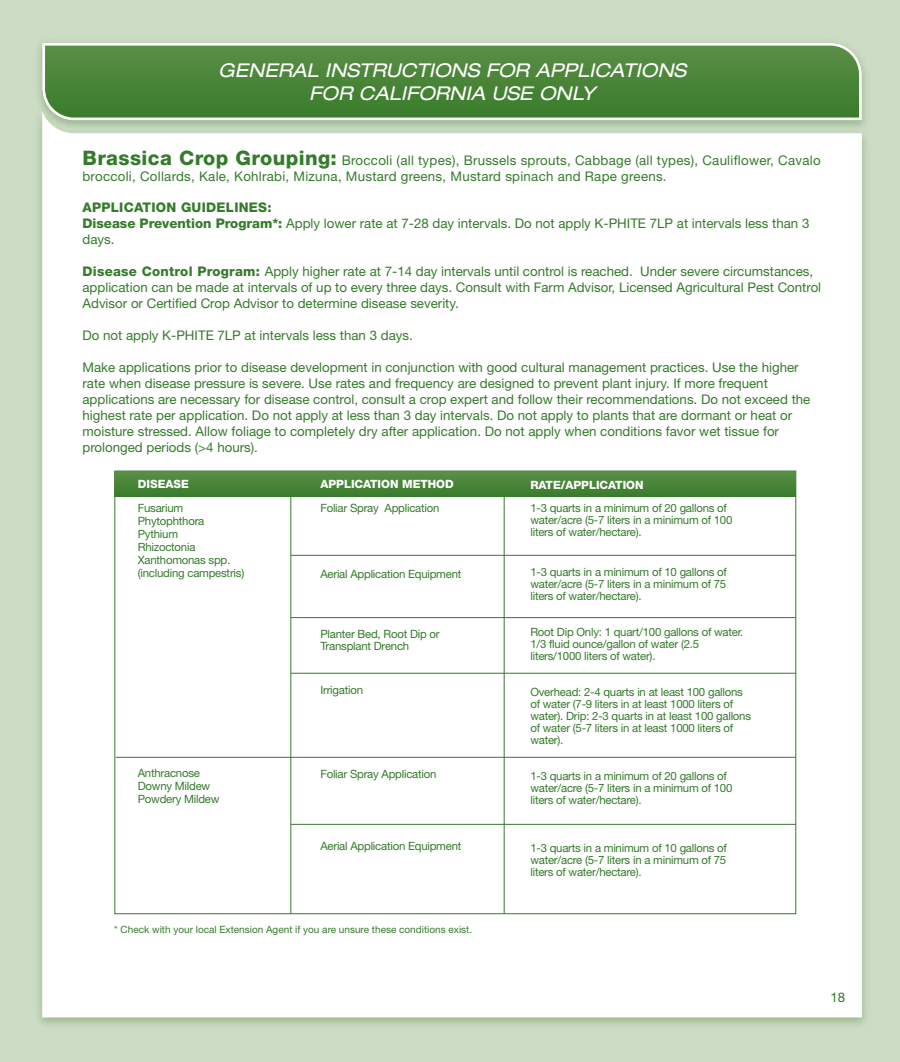
<style>
.page{position:relative;width:900px;height:1062px;background:#ccdcc5}
.page>*{position:absolute;margin:0;border:0;box-sizing:border-box;transform-origin:0 0}
.t1{font:italic expanded 19px/22.8px "Helvetica Neue";color:#fff;text-align:center}
.t2{font:13.4px/16px "Helvetica Neue";color:#357b2b}
.t3{font:13.4px/16px "Helvetica Neue";letter-spacing:.02em;color:#357b2b}
.t4{font:11.4px/12px "Helvetica Neue";letter-spacing:-.02em;color:#357b2b}
.t5{font:800 11.4px "Helvetica Neue";color:#fff}
.t6{font:10px "Helvetica Neue";color:#357b2b}
.s1{font-weight:800;font-size:20px}
.s2{font-weight:800}
</style>
<div class="page">
<svg style="left:42px;top:43px;width:820px;height:61px;background:#558c44"></svg>
<img style="left:36px;top:104px;width:833px;height:921px">
<div style="left:42px;top:111px;width:820px;height:906px;background:#fff"></div>
<hr style="left:290px;top:471px;width:1px;height:443px;background:#357b2b">
<hr style="left:504px;top:471px;width:1px;height:443px;background:#357b2b">
<hr style="left:291px;top:673px;width:505px;height:1px;background:#357b2b">
<hr style="left:116px;top:757px;width:680px;height:1px;background:#357b2b">
<hr style="left:291px;top:824px;width:505px;height:1px;background:#357b2b">
<hr style="left:291px;top:555px;width:505px;height:1px;background:#357b2b">
<hr style="left:291px;top:617px;width:505px;height:1px;background:#357b2b">
<div style="left:115px;top:471px;width:681px;height:26px;background:linear-gradient(to bottom,#5b8f46,#3a7c2c)"></div>
<h1 class="t1" style="left:218px;top:59px;width:470px">GENERAL INSTRUCTIONS FOR APPLICATIONS<br>FOR CALIFORNIA USE ONLY</h1>
<p class="t3" style="left:82px;top:152px;width:740px"><span class="s1">Brassica Crop Grouping:</span> Broccoli (all types), Brussels sprouts, Cabbage (all types), Cauliflower, Cavalo broccoli, Collards, Kale, Kohlrabi, Mizuna, Mustard greens, Mustard spinach and Rape greens.</p>
<p class="t2" style="left:82px;top:199px;width:728px"><span class="s2">APPLICATION GUIDELINES:<br>Disease Prevention Program*:</span> Apply lower rate at 7-28 day intervals. Do not apply K-PHITE 7LP at intervals less than 3 days.</p>
<p class="t2" style="left:82px;top:263px;width:740px"><span class="s2">Disease Control Program:</span> Apply higher rate at 7-14 day intervals until control is reached. Under severe circumstances, application can be made at intervals of up to every three days. Consult with Farm Advisor, Licensed Agricultural Pest Control<br>Advisor or Certified Crop Advisor to determine disease severity.</p>
<p class="t2" style="left:82px;top:327px;width:332px">Do not apply K-PHITE 7LP at intervals less than 3 days.</p>
<p class="t2" style="left:82px;top:359px;width:729px">Make applications prior to disease development in conjunction with good cultural management practices. Use the higher rate when disease pressure is severe. Use rates and frequency are designed to prevent plant injury. If more frequent applications are necessary for disease control, consult a crop expert and follow their recommendations. Do not exceed the highest rate per application. Do not apply at less than 3 day intervals. Do not apply to plants that are dormant or heat or moisture stressed. Allow foliage to completely dry after application. Do not apply when conditions favor wet tissue for prolonged periods (&gt;4 hours).</p>
<p class="t5" style="left:138px;top:477px;width:53px">DISEASE</p>
<p class="t5" style="left:320px;top:477px;width:135px">APPLICATION METHOD</p>
<p class="t5" style="left:530px;top:478px;width:115px">RATE/APPLICATION</p>
<p class="t4" style="left:138px;top:502px;width:108px;line-height:13px">Fusarium<br>Phytophthora<br>Pythium<br>Rhizoctonia<br>Xanthomonas spp. (including campestris)</p>
<p class="t4" style="left:320px;top:502px;width:121px">Foliar Spray Application</p>
<p class="t4" style="left:530px;top:502px;width:204px">1-3 quarts in a minimum of 20 gallons of water/acre (5-7 liters in a minimum of 100 liters of water/hectare).</p>
<p class="t4" style="left:320px;top:568px;width:143px">Aerial Application Equipment</p>
<p class="t4" style="left:530px;top:566px;width:198px;text-align:justify">1-3 quarts in a minimum of 10 gallons of water/acre (5-7 liters in a minimum of 75 liters of water/hectare).</p>
<p class="t4" style="left:320px;top:628px;width:121px">Planter Bed, Root Dip or<br>Transplant Drench</p>
<p class="t4" style="left:530px;top:626px;width:214px">Root Dip Only: 1 quart/100 gallons of water.<br>1/3 fluid ounce/gallon of water (2.5 liters/1000 liters of water).</p>
<p class="t4" style="left:320px;top:684px;width:44px">Irrigation</p>
<p class="t4" style="left:530px;top:686px;width:222px">Overhead: 2-4 quarts in at least 100 gallons of water (7-9 liters in at least 1000 liters of water). Drip: 2-3 quarts in at least 100 gallons of water (5-7 liters in at least 1000 liters of water).</p>
<p class="t4" style="left:138px;top:767px;width:83px;line-height:13px">Anthracnose<br>Downy Mildew<br>Powdery Mildew</p>
<p class="t4" style="left:320px;top:768px;width:118px">Foliar Spray Application</p>
<p class="t4" style="left:530px;top:770px;width:204px">1-3 quarts in a minimum of 20 gallons of water/acre (5-7 liters in a minimum of 100 liters of water/hectare).</p>
<p class="t4" style="left:320px;top:840px;width:143px">Aerial Application Equipment</p>
<p class="t4" style="left:530px;top:842px;width:198px;text-align:justify">1-3 quarts in a minimum of 10 gallons of water/acre (5-7 liters in a minimum of 75 liters of water/hectare).</p>
<p class="t6" style="left:114px;top:923px;width:359px">* Check with your local Extension Agent if you are unsure these conditions exist.</p>
<p class="t2" style="left:830px;top:989px;width:16px">18</p>
</div>
